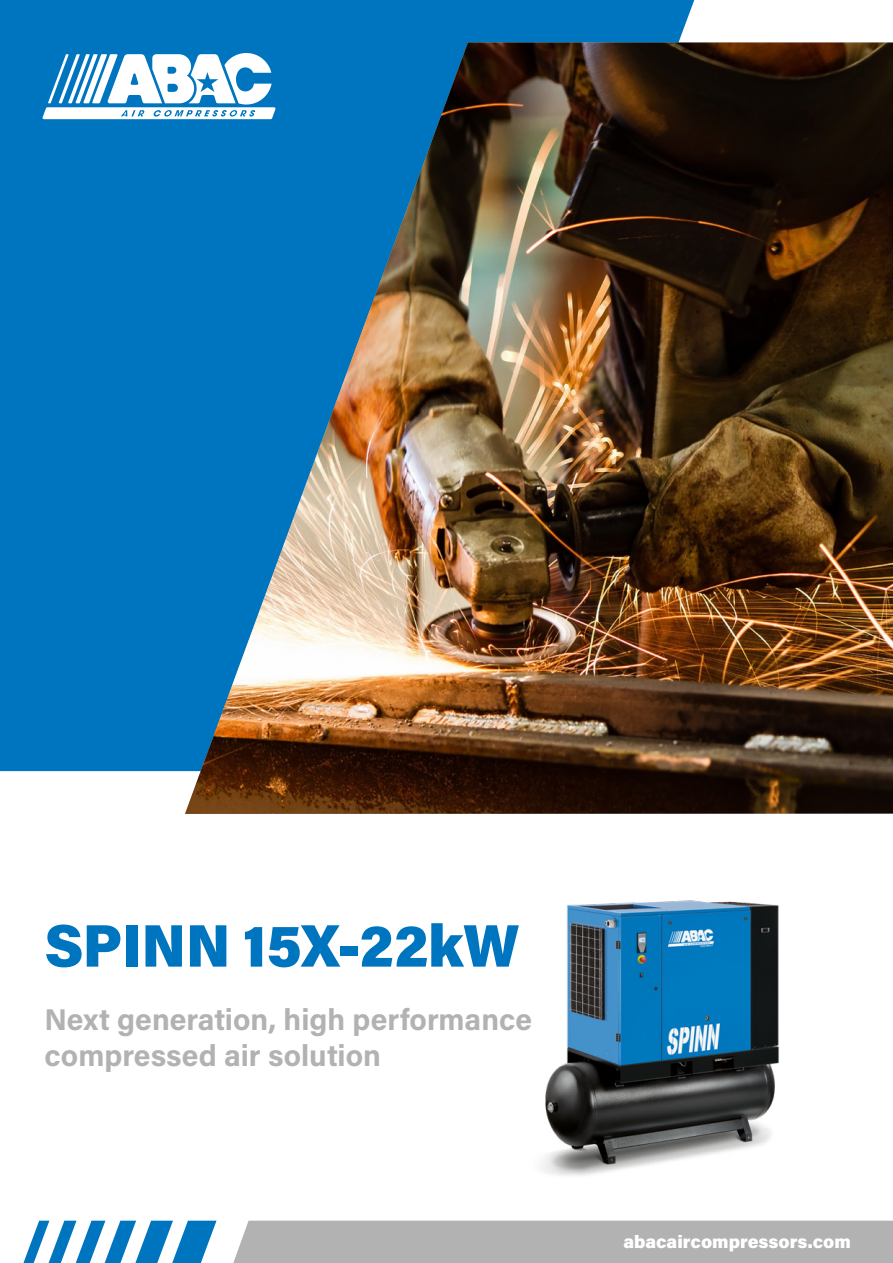
<style>
.page{position:relative;width:893px;height:1263px;background:#fff}
.page>*{position:absolute;margin:0;border:0;box-sizing:border-box;transform-origin:0 0}
.t1{font:900 60px "Acumin Pro";letter-spacing:-.005em;color:#0075bf}
.t2{font:700 30px/36px "Acumin Pro";color:#b2b2b2}
.t3{font:900 18px "Acumin Pro";color:#fff}
</style>
<div class="page">
<div style="left:0;top:0;width:694px;height:771px;background:#0075bf"></div>
<img style="left:185px;top:43px;width:708px;height:771px">
<svg style="left:43px;top:53px;width:232px;height:66px"></svg>
<svg style="left:23px;top:1221px;width:194px;height:42px"></svg>
<div style="left:233px;top:1221px;width:660px;height:42px;background:#b2b2b2"></div>
<img style="left:541px;top:900px;width:238px;height:276px">
<h1 class="t1" style="left:45px;top:903px;width:476px">SPINN 15X-22kW</h1>
<p class="t2" style="left:45px;top:1000px;width:489px">Next generation, high performance compressed air solution</p>
<p class="t3" style="left:623px;top:1229px;width:229px">abacaircompressors.com</p>
</div>
